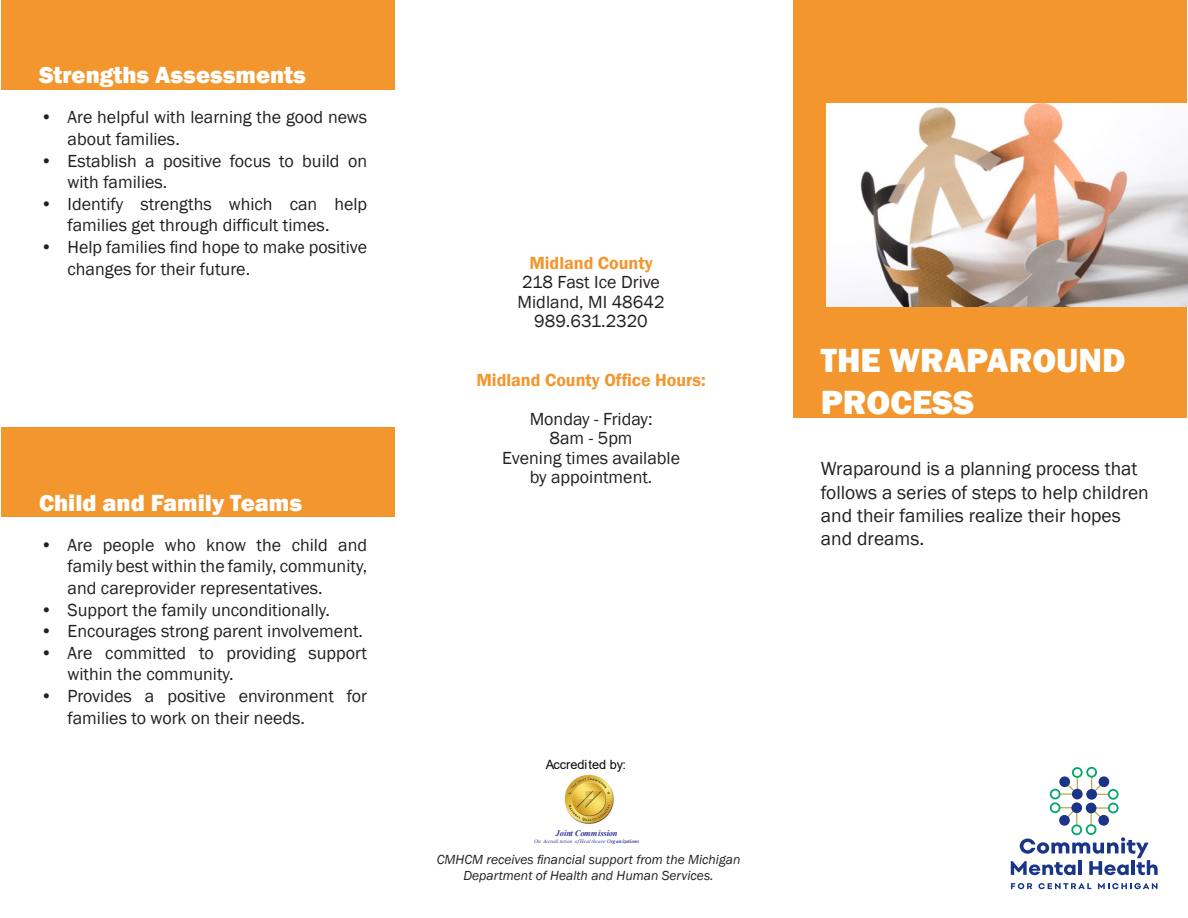
<style>
.page{position:relative;width:1188px;height:918px;background:#fff}
.page>*{position:absolute;margin:0;border:0;box-sizing:border-box;transform-origin:0 0}
.t1{font:800 34.5px/42px "Franklin Gothic";color:#fff}
.t2{font:800 24px "Franklin Gothic";color:#fff}
.t3{font:19.5px/23.4px "Franklin Gothic";color:#231f20}
.t4{font:18px/21.6px "Franklin Gothic";color:#231f20}
.t5{font:600 18px "Franklin Gothic";color:#f3962e}
.t6{font:italic 13.5px/16.2px "Franklin Gothic";color:#231f20;text-align:center}
.t7{font:12.75px "Arial";color:#040503}
.t8{font:italic 700 8.55px "Times New Roman";color:#333795}
.t9{font:italic 5.25px "Times New Roman";color:#333795}
.s1{font-weight:700}
</style>
<div class="page">
<div style="left:793px;top:1px;width:394px;height:417px;background:#f3962e"></div>
<div style="left:2px;top:0;width:393px;height:90px;background:#f3962e"></div>
<img style="left:564px;top:774px;width:50px;height:50px">
<img style="left:827px;top:104px;width:361px;height:202px">
<div style="left:2px;top:427px;width:393px;height:90px;background:#f3962e"></div>
<svg style="left:1011px;top:883px;width:21px;height:6px"></svg>
<svg style="left:1038px;top:883px;width:53px;height:6px"></svg>
<svg style="left:1098px;top:883px;width:59px;height:6px"></svg>
<svg style="left:1011px;top:767px;width:147px;height:108px"></svg>
<h2 class="t2" style="left:39px;top:60px;width:268px">Strengths Assessments</h2>
<p class="t4" style="left:68px;top:107px;width:301px;text-indent:-27px">• Are helpful with learning the good news about families.</p>
<p class="t4" style="left:68px;top:150px;width:301px;text-indent:-27px">• Establish a positive focus to build on with families.</p>
<p class="t4" style="left:40px;top:193px;width:328px;text-align:center">• Identify strengths which can help families get through difficult times.</p>
<p class="t4" style="left:68px;top:237px;width:301px;text-indent:-27px">• Help families find hope to make positive changes for their future.</p>
<h2 class="t2" style="left:39px;top:487px;width:265px">Child and Family Teams</h2>
<p class="t4" style="left:68px;top:534px;width:301px;text-align:justify;text-indent:-27px">• Are people who know the child and family best within the family, community, and careprovider representatives.</p>
<p class="t4" style="left:40px;top:599px;width:291px">• Support the family unconditionally.</p>
<p class="t4" style="left:40px;top:621px;width:324px">• Encourages strong parent involvement.</p>
<p class="t4" style="left:68px;top:642px;width:301px;text-indent:-27px">• Are committed to providing support within the community.</p>
<p class="t4" style="left:68px;top:686px;width:301px;text-indent:-27px">• Provides a positive environment for families to work on their needs.</p>
<p class="t5" style="left:529px;top:252px;width:125px">Midland County</p>
<p class="t4" style="left:518px;top:273px;width:148px;line-height:19.5px;text-align:center">218 Fast Ice Drive<br>Midland, MI 48642<br>989.631.2320</p>
<p class="t5" style="left:476px;top:369px;width:231px">Midland County Office Hours:</p>
<p class="t4" style="left:502px;top:410px;width:180px;line-height:19.5px;text-align:center">Monday - Friday:<br>8am - 5pm<br>Evening times available by appointment.</p>
<p class="t7" style="left:546px;top:755px;width:82px">Accredited by:</p>
<p class="t8" style="left:556px;top:827px;width:64px">Joint Commission</p>
<p class="t9" style="left:534px;top:838px;width:106px">On Accredi tation of Heal thcare O<span class="s1">rgan izations</span></p>
<p class="t6" style="left:437px;top:851px;width:305px">CMHCM receives financial support from the Michigan<br>Department of Health and Human Services.</p>
<h1 class="t1" style="left:821px;top:339px;width:306px">THE WRAPAROUND<br>PROCESS</h1>
<p class="t3" style="left:821px;top:458px;width:330px">Wraparound is a planning process that follows a series of steps to help children and their families realize their hopes and dreams.</p>
</div>
